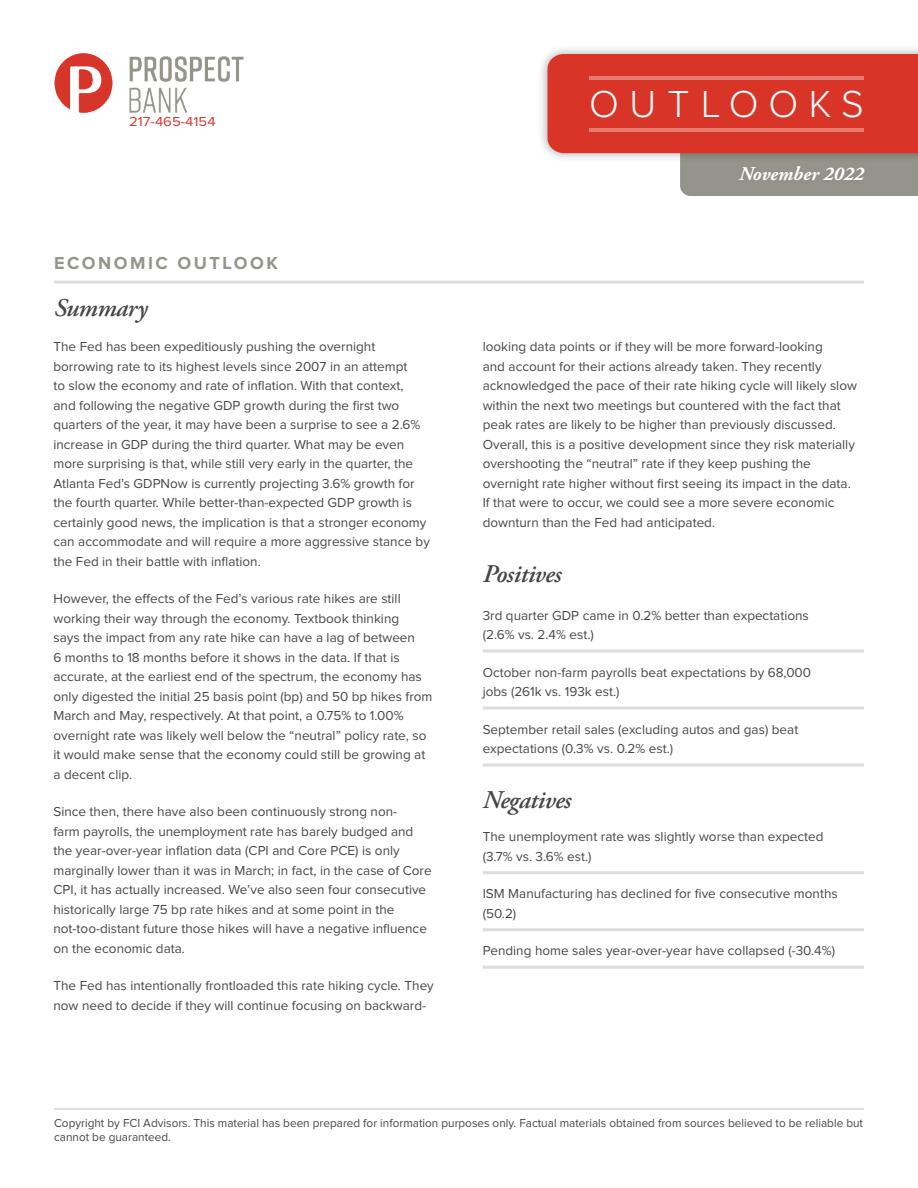
<style>
.page{position:relative;width:918px;height:1188px;background:#fff}
.page>*{position:absolute;margin:0;border:0;box-sizing:border-box;transform-origin:0 0}
.t1{font:300 39px "Proxima Nova";letter-spacing:.27em;color:#fff}
.bullets-square{font:italic 600 25.5px "Adobe Garamond Pro";letter-spacing:-.02em;color:#464747}
.palatino-main{font:italic 600 25.5px "Adobe Garamond Pro";letter-spacing:-.02em;color:#464747}
.t2{font:italic 700 19.5px "Adobe Garamond Pro";color:#fff}
.t3{font:700 18px "Proxima Nova";letter-spacing:.14em;color:#95948a}
.palatino-main-2{font:13.5px/19.5px "Proxima Nova";color:#464747}
.bullets-square-2{font:13.5px/19.5px "Proxima Nova";color:#464747}
.t4{font:13.5px "Proxima Nova";color:#d83528;scale:1.1 1}
.t5{font:12px/14.4px "Proxima Nova";color:#464747}
</style>
<div class="page">
<div style="left:538px;top:44px;width:380px;height:119px;background:#231f20;opacity:.38"></div>
<svg style="left:547px;top:54px;width:371px;height:142px;background:#d25b50"></svg>
<hr style="left:590px;top:76px;width:274px;height:4px;background:#e57b73">
<hr style="left:590px;top:128px;width:274px;height:4px;background:#e57b73">
<div style="left:734px;top:162px;width:135px;height:24px;background:#939288"></div>
<hr style="left:483px;top:650px;width:381px;height:3px;background:#dedcdc">
<hr style="left:483px;top:707px;width:381px;height:3px;background:#dedcdc">
<hr style="left:483px;top:764px;width:381px;height:3px;background:#dedcdc">
<hr style="left:483px;top:871px;width:381px;height:3px;background:#dedcdc">
<hr style="left:483px;top:928px;width:381px;height:3px;background:#dedcdc">
<hr style="left:483px;top:966px;width:381px;height:3px;background:#dedcdc">
<hr style="left:54px;top:281px;width:810px;height:3px;background:#dedcdc">
<hr style="left:54px;top:1108px;width:810px;height:2px;background:#dedcdc">
<img style="left:54px;top:54px;width:189px;height:58px">
<p class="t4" style="left:129px;top:116px;width:80px">217-465-4154</p>
<p class="t3" style="left:54px;top:254px;width:225px">ECONOMIC OUTLOOK</p>
<p class="bullets-square" style="left:54px;top:293px;width:95px">Summary</p>
<p class="palatino-main-2" style="left:53px;top:338px;width:378px">The Fed has been expeditiously pushing the overnight borrowing rate to its highest levels since 2007 in an attempt<br>to slow the economy and rate of inflation. With that context,<br>and following the negative GDP growth during the first two quarters of the year, it may have been a surprise to see a 2.6% increase in GDP during the third quarter. What may be even more surprising is that, while still very early in the quarter, the Atlanta Fed’s GDPNow is currently projecting 3.6% growth for the fourth quarter. While better-than-expected GDP growth is certainly good news, the implication is that a stronger economy can accommodate and will require a more aggressive stance by the Fed in their battle with inflation.</p>
<p class="palatino-main-2" style="left:53px;top:590px;width:380px">However, the effects of the Fed’s various rate hikes are still working their way through the economy. Textbook thinking<br>says the impact from any rate hike can have a lag of between<br>6 months to 18 months before it shows in the data. If that is accurate, at the earliest end of the spectrum, the economy has only digested the initial 25 basis point (bp) and 50 bp hikes from March and May, respectively. At that point, a 0.75% to 1.00% overnight rate was likely well below the “neutral” policy rate, so it would make sense that the economy could still be growing at a decent clip.</p>
<p class="palatino-main-2" style="left:53px;top:803px;width:380px">Since then, there have also been continuously strong non-<br>farm payrolls, the unemployment rate has barely budged and the year-over-year inflation data (CPI and Core PCE) is only marginally lower than it was in March; in fact, in the case of Core CPI, it has actually increased. We’ve also seen four consecutive historically large 75 bp rate hikes and at some point in the not-too-distant future those hikes will have a negative influence on the economic data.</p>
<p class="palatino-main-2" style="left:53px;top:977px;width:382px">The Fed has intentionally frontloaded this rate hiking cycle. They now need to decide if they will continue focusing on backward-</p>
<h1 class="t1" style="left:589px;top:86px;width:276px">OUTLOOKS</h1>
<h3 class="t2" style="left:739px;top:162px;width:126px">November 2022</h3>
<p class="palatino-main-2" style="left:483px;top:338px;width:376px">looking data points or if they will be more forward-looking<br>and account for their actions already taken. They recently acknowledged the pace of their rate hiking cycle will likely slow within the next two meetings but countered with the fact that peak rates are likely to be higher than previously discussed.<br>Overall, this is a positive development since they risk materially overshooting the “neutral” rate if they keep pushing the overnight rate higher without first seeing its impact in the data.<br>If that were to occur, we could see a more severe economic downturn than the Fed had anticipated.</p>
<p class="palatino-main" style="left:483px;top:559px;width:80px">Positives</p>
<p class="bullets-square-2" style="left:483px;top:606px;width:328px">3rd quarter GDP came in 0.2% better than expectations (2.6% vs. 2.4% est.)</p>
<p class="bullets-square-2" style="left:483px;top:663px;width:330px">October non-farm payrolls beat expectations by 68,000 jobs (261k vs. 193k est.)</p>
<p class="bullets-square-2" style="left:483px;top:720px;width:317px">September retail sales (excluding autos and gas) beat expectations (0.3% vs. 0.2% est.)</p>
<p class="bullets-square" style="left:483px;top:785px;width:90px">Negatives</p>
<p class="bullets-square-2" style="left:483px;top:828px;width:342px">The unemployment rate was slightly worse than expected (3.7% vs. 3.6% est.)</p>
<p class="bullets-square-2" style="left:483px;top:885px;width:357px">ISM Manufacturing has declined for five consecutive months (50.2)</p>
<p class="bullets-square-2" style="left:483px;top:942px;width:354px">Pending home sales year-over-year have collapsed (-30.4%)</p>
<p class="t5" style="left:54px;top:1116px;width:811px">Copyright by FCI Advisors. This material has been prepared for information purposes only. Factual materials obtained from sources believed to be reliable but cannot be guaranteed.</p>
</div>
